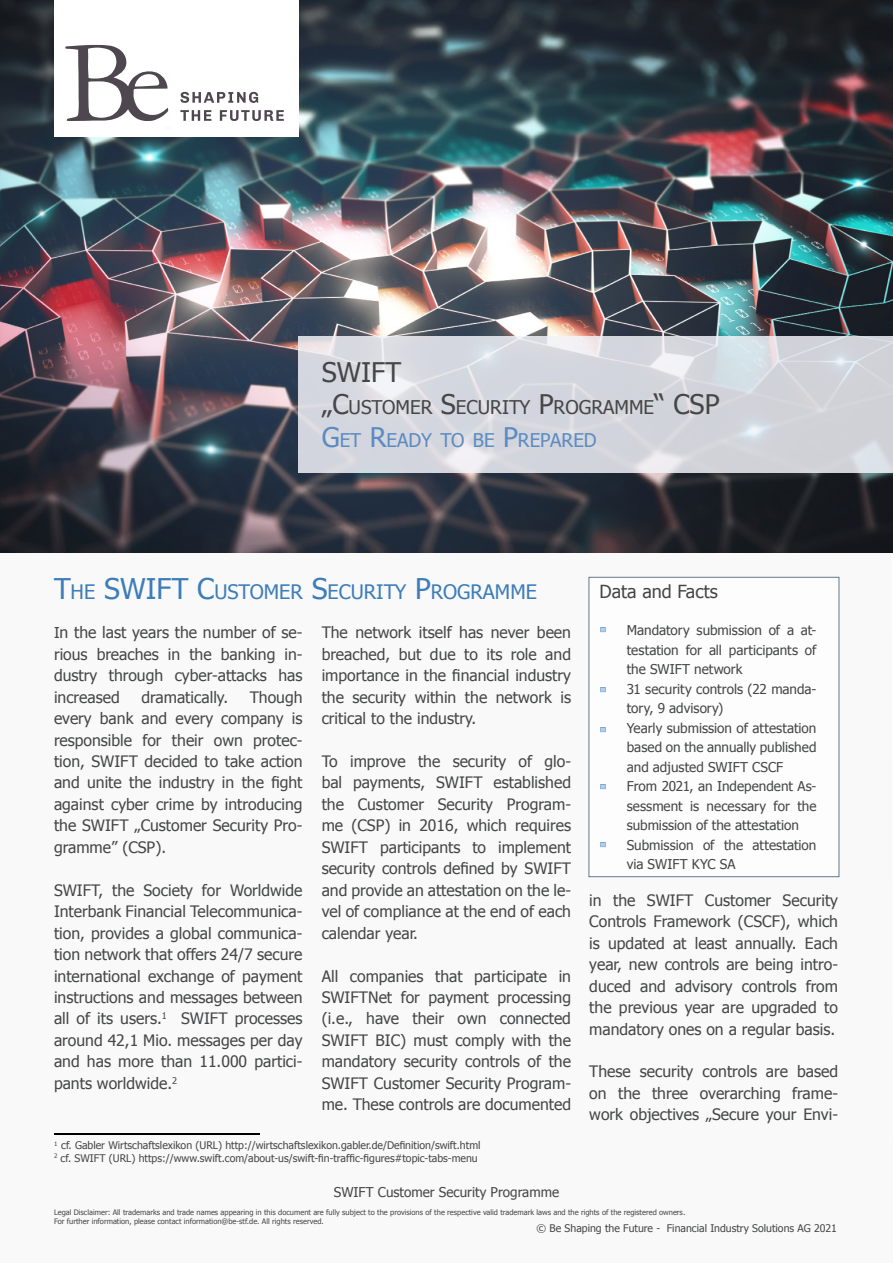
<style>
.page{position:relative;width:893px;height:1263px;background:#fff}
.page>*{position:absolute;margin:0;border:0;box-sizing:border-box;transform-origin:0 0}
.t1{font:27px "Tahoma";color:#454647}
.t2{font:19.95px "Tahoma";color:#3e7db9}
.t3{font:18.9px "Tahoma";color:#454647}
.t4{font:18.9px "Tahoma";color:#5b8bc1}
.t5{font:18px "Tahoma";color:#454647}
.t6{font:15.75px/21.5px "Tahoma";color:#454647;text-align:justify}
.t7{font:13.5px/19.5px "Tahoma";color:#454647;text-align:justify}
.t8{font:10.5px "Tahoma";color:#454647}
.t9{font:7.5px "Tahoma";color:#454647}
.s1{font-size:27px}
.s2{font-size:28.5px}
.s3{font-size:15px}
</style>
<div class="page">
<img style="left:0;top:0;width:893px;height:552px">
<div style="left:54px;top:0;width:244px;height:136px;background:#fff"></div>
<hr style="left:54px;top:1133px;width:205px;height:2px;background:#000">
<svg style="left:600px;top:627px;width:5px;height:6px"></svg>
<svg style="left:600px;top:784px;width:5px;height:6px"></svg>
<svg style="left:600px;top:727px;width:5px;height:5px"></svg>
<svg style="left:600px;top:687px;width:5px;height:5px"></svg>
<svg style="left:298px;top:336px;width:595px;height:137px;background:#d5d8de"></svg>
<svg style="left:65px;top:45px;width:104px;height:76px"></svg>
<svg style="left:180px;top:110px;width:32px;height:11px"></svg>
<svg style="left:220px;top:110px;width:64px;height:11px"></svg>
<svg style="left:180px;top:92px;width:78px;height:11px"></svg>
<svg style="left:600px;top:842px;width:5px;height:6px"></svg>
<p class="t1" style="left:322px;top:354px;width:81px">SWIFT</p>
<p class="t3" style="left:322px;top:395px;width:399px"><span class="s1">„C</span>USTOMER <span class="s1">S</span>ECURITY <span class="s1">P</span>ROGRAMME<span class="s1">“ CSP</span></p>
<p class="t4" style="left:322px;top:427px;width:277px"><span class="s1">G</span>ET <span class="s1">R</span>EADY TO BE <span class="s1">P</span>REPARED</p>
<p class="t2" style="left:54px;top:578px;width:484px"><span class="s2">T</span>HE <span class="s2">SWIFT C</span>USTOMER <span class="s2">S</span>ECURITY <span class="s2">P</span>ROGRAMME</p>
<p class="t6" style="left:54px;top:623px;width:250px"><span class="s3">I</span>n the last years the number of se&shy;rious breaches in the banking in&shy;dustry through cyber-attacks has increased</p>
<p class="t6" style="left:54px;top:687px;width:250px;text-indent:196px">Though every bank and every company is responsible for their own protec&shy;tion, SWIFT decided to take action and unite the industry in the fight against cyber crime by introducing the SWIFT „Customer Security Pro&shy;gramme” (CSP).</p>
<p class="t6" style="left:54px;top:880px;width:250px">SWIFT, the Society for Worldwide Interbank Financial Telecommunica&shy;tion, provides a global communica&shy;tion network that offers 24/7 secure international exchange of payment instructions and messages between all of its users.<sup>1</sup> SWIFT processes around 42,1 Mio. messages per day and has more than 11.000 partici&shy;pants worldwide.<sup>2</sup></p>
<p class="t6" style="left:141px;top:687px;width:88px">dramatically.</p>
<p class="t6" style="left:322px;top:623px;width:251px">The network itself has never been breached, but due to its role and importance in the financial industry the security within the network is critical to the industry.</p>
<p class="t6" style="left:322px;top:751px;width:251px">To improve the security of glo&shy;bal payments, SWIFT established the Customer Security Program&shy;me (CSP) in 2016, which requires SWIFT participants to implement security controls defined by SWIFT and provide an attestation on the le&shy;vel of compliance at the end of each calendar year.</p>
<p class="t6" style="left:322px;top:966px;width:251px">All companies that participate in SWIFTNet for payment processing (i.e., have their own connected SWIFT BIC) must comply with the mandatory security controls of the SWIFT Customer Security Program&shy;me. These controls are documented</p>
<p class="t8" style="left:54px;top:1138px;width:428px"><sup>1</sup> cf. Gabler Wirtschaftslexikon (URL) http://wirtschaftslexikon.gabler.de/Definition/swift.html</p>
<p class="t8" style="left:54px;top:1151px;width:425px"><sup>2</sup> cf. SWIFT (URL) https://www.swift.com/about-us/swift-fin-traffic-figures#topic-tabs-menu</p>
<p class="t7" style="left:334px;top:1183px;width:227px">SWIFT Customer Security Programme</p>
<p class="t5" style="left:600px;top:579px;width:120px">Data and Facts</p>
<p class="t7" style="left:627px;top:621px;width:191px">Mandatory submission of a at&shy;testation for all participants of the SWIFT network</p>
<p class="t7" style="left:627px;top:680px;width:191px">31 security controls (22 manda&shy;tory, 9 advisory)</p>
<p class="t7" style="left:627px;top:719px;width:191px">Yearly submission of attestation based on the annually published and adjusted SWIFT CSCF</p>
<p class="t7" style="left:627px;top:777px;width:191px">From 2021, an Independent As&shy;sessment is necessary for the submission of the attestation</p>
<p class="t7" style="left:627px;top:836px;width:191px">Submission of the attestation via SWIFT KYC SA</p>
<p class="t6" style="left:589px;top:890px;width:250px">in the SWIFT Customer Security Controls Framework (CSCF), which is updated at least annually. Each year, new controls are being intro&shy;duced and advisory controls from the previous year are upgraded to mandatory ones on a regular basis.</p>
<p class="t6" style="left:589px;top:1062px;width:250px">These security controls are based on the three overarching frame&shy;work objectives „Secure your Envi-</p>
<p class="t9" style="left:54px;top:1207px;width:633px">Legal Disclaimer: All trademarks and trade names appearing in this document are fully subject to the provisions of the respective valid trademark laws and the rights of the registered owners.</p>
<p class="t9" style="left:54px;top:1216px;width:271px">For further information, please contact information@be-stf.de. All rights reserved.</p>
<p class="t8" style="left:537px;top:1221px;width:302px">© Be Shaping the Future - Financial Industry Solutions AG 2021</p>
</div>
